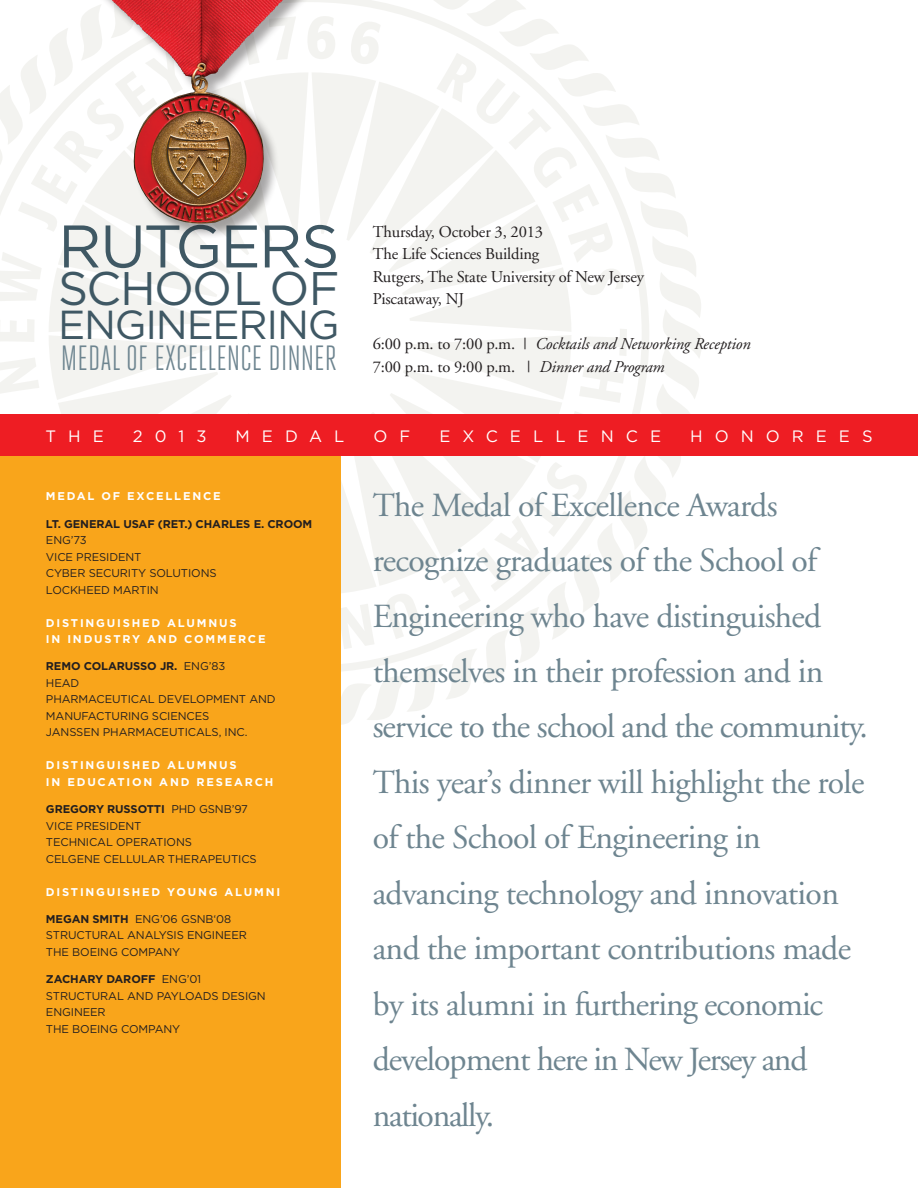
<style>
.page{position:relative;width:918px;height:1188px;background:#fff}
.page>*{position:absolute;margin:0;border:0;box-sizing:border-box;transform-origin:0 0}
.t1{font:60px "Gotham";letter-spacing:-.03em;color:#3f5864}
.t2{font:47.1px "Gotham";letter-spacing:-.03em;color:#3f5864}
.t3{font:40.5px "Gotham";letter-spacing:-.03em;color:#3f5864}
.t4{font:35.1px "Heroic Condensed";letter-spacing:.005em;color:#6e8590}
.No_Spacing{font:33.75px/55.5px "Adobe Garamond";letter-spacing:-.02em;color:#6e8590}
.No_Spacing-2{font:16.5px "Adobe Garamond";letter-spacing:-.01em;color:#231f20}
.No_Spacing-3{font:italic 16.5px "Adobe Garamond";letter-spacing:-.01em;color:#231f20}
.No_Spacing-4{font:16.5px "Gotham";letter-spacing:.73em;color:#fff}
.Normal__Web{font:11.25px/16.5px "Gotham";letter-spacing:-.01em;color:#231f20}
.Normal__Web-2{font:700 11.25px/16.5px "Gotham";letter-spacing:.16em;color:#fff}
.Normal__Web-3{font:700 11.25px/16.5px "Gotham";letter-spacing:-.01em;color:#231f20}
.s1{font-style:normal}
.s2{font-style:italic}
.s3{font-weight:400}
.s4{font-weight:700}
</style>
<div class="page">
<svg style="left:0;top:0;width:702px;height:726px"></svg>
<svg style="left:49px;top:72px;width:522px;height:523px"></svg>
<div style="left:96px;top:0;width:218px;height:239px;background:#231f20;opacity:.4"></div>
<img style="left:112px;top:0;width:162px;height:232px">
<div style="left:0;top:456px;width:340px;height:732px;background:#f9a51b"></div>
<div style="left:0;top:415px;width:918px;height:41px;background:#ee1d23"></div>
<p class="t1" style="left:58px;top:213px;width:283px">RUTGERS</p>
<p class="t2" style="left:58px;top:263px;width:283px">SCHOOL OF</p>
<p class="t3" style="left:58px;top:302px;width:283px">ENGINEERING</p>
<p class="t4" style="left:61px;top:339px;width:277px">MEDAL OF EXCELLENCE DINNER</p>
<p class="No_Spacing-2" style="left:373px;top:223px;width:172px">Thursday, October 3, 2013</p>
<p class="No_Spacing-2" style="left:373px;top:245px;width:168px">The Life Sciences Building</p>
<p class="No_Spacing-2" style="left:373px;top:268px;width:273px">Rutgers, The State University of New Jersey</p>
<p class="No_Spacing-2" style="left:373px;top:290px;width:93px">Piscataway, NJ</p>
<p class="No_Spacing-3" style="left:373px;top:335px;width:379px"><span class="s1">6:00 p.m. to 7:00 p.m. |</span> Cocktails and Networking Reception</p>
<p class="No_Spacing-2" style="left:373px;top:358px;width:293px">7:00 p.m. to 9:00 p.m. | <span class="s2">Dinner and Program</span></p>
<p class="No_Spacing-4" style="left:45px;top:427px;width:60px">THE</p>
<p class="No_Spacing-4" style="left:133px;top:427px;width:75px">2013</p>
<p class="No_Spacing-4" style="left:236px;top:427px;width:110px">MEDAL</p>
<p class="No_Spacing-4" style="left:374px;top:427px;width:38px">O F</p>
<p class="No_Spacing-4" style="left:439px;top:427px;width:223px">EXCELLENCE</p>
<p class="No_Spacing-4" style="left:690px;top:427px;width:184px">HONOREES</p>
<p class="Normal__Web-2" style="left:46px;top:488px;width:176px">MEDAL OF EXCELLENCE</p>
<p class="Normal__Web-3" style="left:46px;top:515px;width:268px">LT. GENERAL USAF (RET.) CHARLES E. CROOM<br><span class="s3">ENG’73</span></p>
<p class="Normal__Web" style="left:46px;top:548px;width:172px">VICE PRESIDENT<br>CYBER SECURITY SOLUTIONS<br>LOCKHEED MARTIN</p>
<p class="Normal__Web-2" style="left:46px;top:614px;width:221px">DISTINGUISHED ALUMNUS<br>IN INDUSTRY AND COMMERCE</p>
<p class="Normal__Web-3" style="left:46px;top:658px;width:181px">REMO COLARUSSO JR. <span class="s3">ENG’83</span></p>
<p class="Normal__Web" style="left:46px;top:674px;width:231px">HEAD<br>PHARMACEUTICAL DEVELOPMENT AND<br>MANUFACTURING SCIENCES<br>JANSSEN PHARMACEUTICALS, INC.</p>
<p class="Normal__Web-2" style="left:46px;top:757px;width:229px">DISTINGUISHED ALUMNUS<br>IN EDUCATION AND RESEARCH</p>
<p class="Normal__Web-3" style="left:46px;top:801px;width:204px">GREGORY RUSSOTTI <span class="s3">PHD GSNB’97</span></p>
<p class="Normal__Web" style="left:46px;top:817px;width:212px">VICE PRESIDENT<br>TECHNICAL OPERATIONS<br>CELGENE CELLULAR THERAPEUTICS</p>
<p class="Normal__Web-2" style="left:46px;top:883px;width:236px">DISTINGUISHED YOUNG ALUMNI</p>
<p class="Normal__Web" style="left:46px;top:911px;width:187px"><span class="s4">MEGAN SMITH</span> ENG’06 GSNB‘08</p>
<p class="Normal__Web" style="left:46px;top:927px;width:202px">STRUCTURAL ANALYSIS ENGINEER<br>THE BOEING COMPANY</p>
<p class="Normal__Web-3" style="left:46px;top:971px;width:157px">ZACHARY DAROFF <span class="s3">ENG’01</span></p>
<p class="Normal__Web" style="left:46px;top:987px;width:221px">STRUCTURAL AND PAYLOADS DESIGN<br>ENGINEER<br>THE BOEING COMPANY</p>
<p class="No_Spacing" style="left:373px;top:478px;width:497px">The Medal of Excellence Awards recognize graduates of the School of Engineering who have distinguished themselves in their profession and in service to the school and the community.<br>This year’s dinner will highlight the role of the School of Engineering in advancing technology and innovation and the important contributions made by its alumni in furthering economic development here in New Jersey and nationally.</p>
</div>
